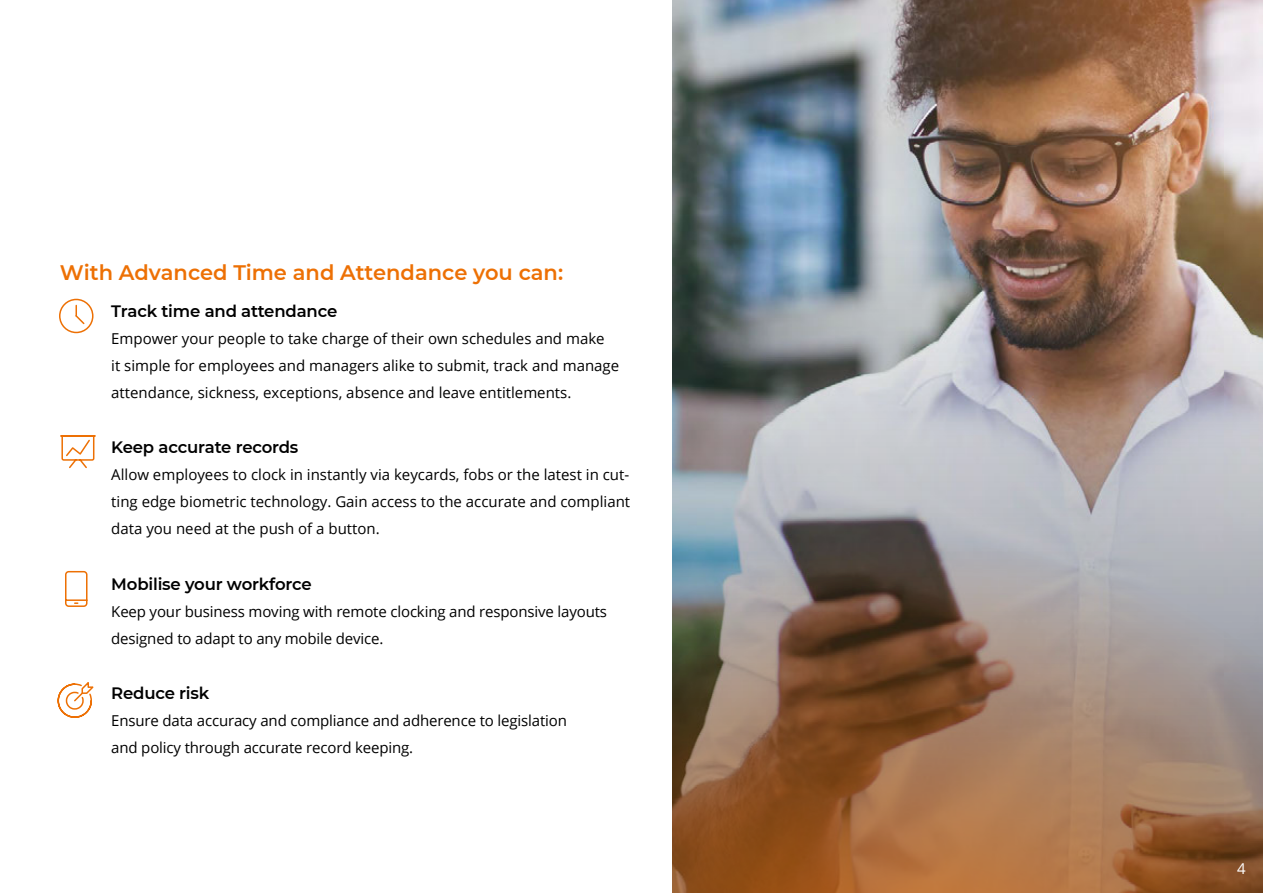
<style>
.page{position:relative;width:1263px;height:893px;background:#fff}
.page>*{position:absolute;margin:0;border:0;box-sizing:border-box;transform-origin:0 0}
.t1{font:600 21px "Montserrat";color:#ed7004}
.t2{font:600 16.5px "Montserrat";letter-spacing:-.01em;color:#000}
.t3{font:15px/27px "Open Sans";color:#000}
.t4{font:15px "Open Sans";color:#fff}
</style>
<div class="page">
<img style="left:673px;top:0;width:590px;height:128px">
<img style="left:673px;top:128px;width:590px;height:415px">
<svg style="left:673px;top:543px;width:590px;height:350px;background:#94745d"></svg>
<svg style="left:59px;top:298px;width:35px;height:36px"></svg>
<svg style="left:60px;top:435px;width:36px;height:34px"></svg>
<svg style="left:65px;top:570px;width:23px;height:37px"></svg>
<svg style="left:57px;top:682px;width:37px;height:36px"></svg>
<h1 class="t1" style="left:60px;top:257px;width:505px">With Advanced Time and Attendance you can:</h1>
<p class="t2" style="left:111px;top:299px;width:228px">Track time and attendance</p>
<p class="t3" style="left:111px;top:324px;width:509px">Empower your people to take charge of their own schedules and make<br>it simple for employees and managers alike to submit, track and manage attendance, sickness, exceptions, absence and leave entitlements.</p>
<p class="t2" style="left:111px;top:436px;width:189px">Keep accurate records</p>
<p class="t3" style="left:111px;top:461px;width:520px;text-align:justify">Allow employees to clock in instantly via keycards, fobs or the latest in cut&shy;ting edge biometric technology. Gain access to the accurate and compliant data you need at the push of a button.</p>
<p class="t2" style="left:111px;top:572px;width:202px">Mobilise your workforce</p>
<p class="t3" style="left:111px;top:597px;width:497px">Keep your business moving with remote clocking and responsive layouts designed to adapt to any mobile device.</p>
<p class="t2" style="left:111px;top:682px;width:100px">Reduce risk</p>
<p class="t3" style="left:111px;top:707px;width:457px">Ensure data accuracy and compliance and adherence to legislation and policy through accurate record keeping.</p>
<p class="t4" style="left:1237px;top:858px;width:10px">4</p>
</div>
